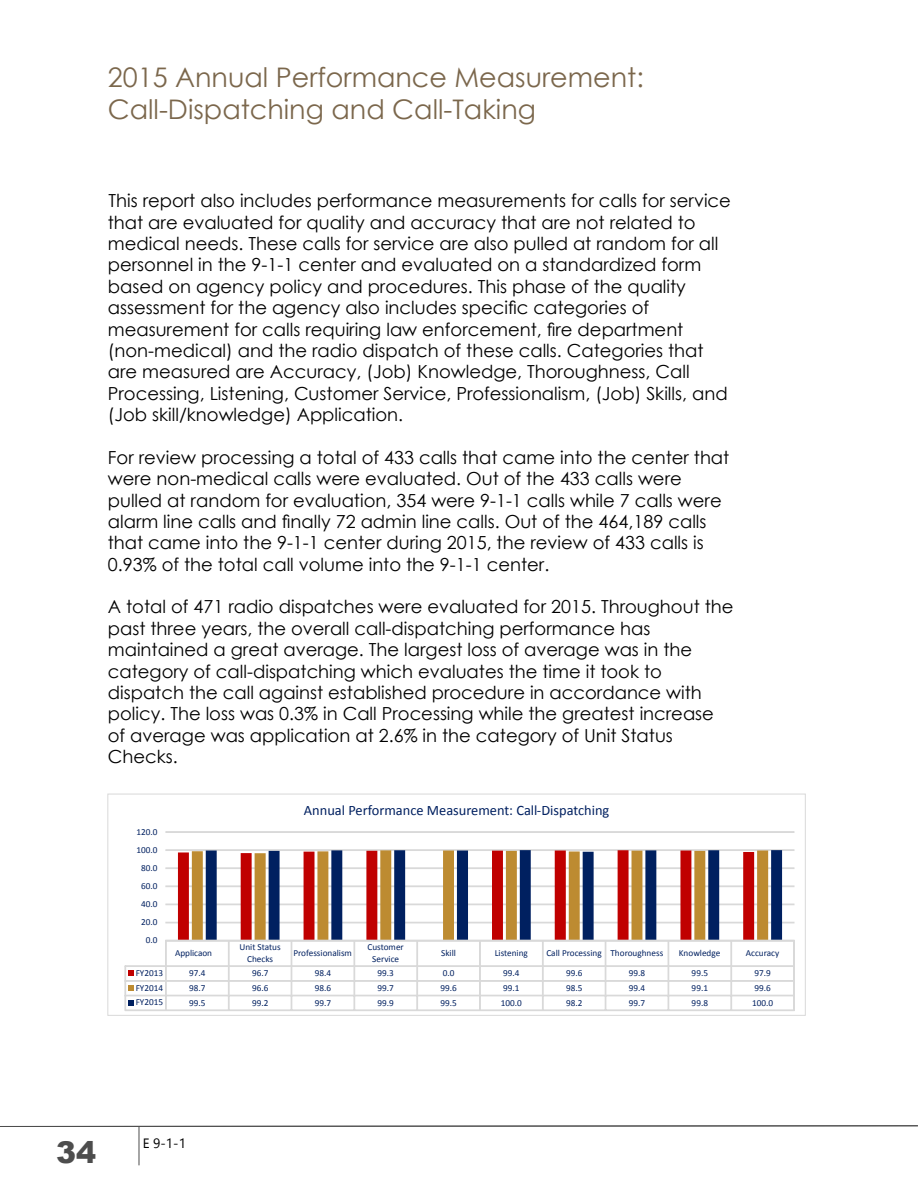
<style>
.page{position:relative;width:918px;height:1188px;background:#fff}
.page>*{position:absolute;margin:0;border:0;box-sizing:border-box;transform-origin:0 0}
.t1{font:900 30px "Arial";color:#4d4d4d}
.t2{font:27px/32.1px "Century Gothic";color:#7b674c}
.t3{font:18px/21.3px "Century Gothic";color:#000}
.t4{font:14.4px "Calibri";color:#002060}
.t5{font:13.5px "Gadugi";color:#000}
.t6{font:9.3px/11.2px "Calibri";color:#002060;text-align:center}
</style>
<div class="page">
<hr style="left:166px;top:922px;width:628px;height:1px;background:#d9d9d9">
<hr style="left:166px;top:904px;width:628px;height:1px;background:#d9d9d9">
<hr style="left:166px;top:886px;width:628px;height:1px;background:#d9d9d9">
<hr style="left:166px;top:868px;width:628px;height:1px;background:#d9d9d9">
<hr style="left:166px;top:850px;width:628px;height:1px;background:#d9d9d9">
<hr style="left:166px;top:832px;width:628px;height:1px;background:#d9d9d9">
<svg style="left:178px;top:850px;width:14px;height:90px"></svg>
<svg style="left:192px;top:850px;width:14px;height:90px"></svg>
<svg style="left:206px;top:850px;width:576px;height:90px"></svg>
<hr style="left:166px;top:940px;width:628px;height:1px;background:#d9d9d9">
<svg style="left:125px;top:941px;width:670px;height:70px"></svg>
<div style="left:107px;top:794px;width:699px;height:222px;border:1px solid #d9d9d9"></div>
<hr style="left:139px;top:1126px;width:1px;height:39px;background:#4d4d4d">
<svg style="left:0;top:1125px;width:918px;height:2px;background:#838383"></svg>
<h2 class="t2" style="left:108px;top:60px;width:538px">2015 Annual Performance Measurement:<br>Call-Dispatching and Call-Taking</h2>
<p class="t3" style="left:108px;top:190px;width:625px">This report also includes performance measurements for calls for service that are evaluated for quality and accuracy that are not related to medical needs. These calls for service are also pulled at random for all personnel in the 9-1-1 center and evaluated on a standardized form based on agency policy and procedures. This phase of the quality assessment for the agency also includes specific categories of measurement for calls requiring law enforcement, fire department (non-medical) and the radio dispatch of these calls. Categories that are measured are Accuracy, (Job) Knowledge, Thoroughness, Call Processing, Listening, Customer Service, Professionalism, (Job) Skills, and (Job skill/knowledge) Application.</p>
<p class="t3" style="left:108px;top:446px;width:623px">For review processing a total of 433 calls that came into the center that were non-medical calls were evaluated. Out of the 433 calls were pulled at random for evaluation, 354 were 9-1-1 calls while 7 calls were alarm line calls and finally 72 admin line calls. Out of the 464,189 calls that came into the 9-1-1 center during 2015, the review of 433 calls is 0.93% of the total call volume into the 9-1-1 center.</p>
<p class="t3" style="left:108px;top:596px;width:627px">A total of 471 radio dispatches were evaluated for 2015. Throughout the past three years, the overall call-dispatching performance has maintained a great average. The largest loss of average was in the category of call-dispatching which evaluates the time it took to dispatch the call against established procedure in accordance with policy. The loss was 0.3% in Call Processing while the greatest increase of average was application at 2.6% in the category of Unit Status Checks.</p>
<p class="t6" style="left:136px;top:826px;width:23px">120.0</p>
<p class="t6" style="left:136px;top:844px;width:23px">100.0</p>
<p class="t6" style="left:141px;top:862px;width:18px">80.0</p>
<p class="t6" style="left:141px;top:880px;width:18px">60.0</p>
<p class="t6" style="left:141px;top:898px;width:18px">40.0</p>
<p class="t6" style="left:141px;top:917px;width:18px">20.0</p>
<p class="t6" style="left:146px;top:935px;width:13px">0.0</p>
<p class="t4" style="left:304px;top:801px;width:307px">Annual Performance Measurement: Call-Dispatching</p>
<p class="t6" style="left:175px;top:947px;width:39px">Applicaon</p>
<p class="t6" style="left:239px;top:942px;width:43px">Unit Status<br>Checks</p>
<p class="t6" style="left:293px;top:947px;width:60px">Professionalism</p>
<p class="t6" style="left:368px;top:942px;width:38px">Customer<br>Service</p>
<p class="t6" style="left:441px;top:947px;width:16px">Skill</p>
<p class="t6" style="left:495px;top:947px;width:35px">Listening</p>
<p class="t6" style="left:546px;top:947px;width:118px">Call Processing Thoroughness</p>
<p class="t6" style="left:679px;top:947px;width:43px">Knowledge</p>
<p class="t6" style="left:746px;top:947px;width:35px">Accuracy</p>
<p class="t6" style="left:136px;top:967px;width:29px">FY2013</p>
<p class="t6" style="left:189px;top:967px;width:18px">97.4</p>
<p class="t6" style="left:252px;top:967px;width:18px">96.7</p>
<p class="t6" style="left:315px;top:967px;width:18px">98.4</p>
<p class="t6" style="left:378px;top:967px;width:18px">99.3</p>
<p class="t6" style="left:443px;top:967px;width:13px">0.0</p>
<p class="t6" style="left:503px;top:967px;width:18px">99.4</p>
<p class="t6" style="left:566px;top:967px;width:18px">99.6</p>
<p class="t6" style="left:629px;top:967px;width:18px">99.8</p>
<p class="t6" style="left:692px;top:967px;width:18px">99.5</p>
<p class="t6" style="left:755px;top:967px;width:18px">97.9</p>
<p class="t6" style="left:136px;top:982px;width:29px">FY2014</p>
<p class="t6" style="left:189px;top:982px;width:18px">98.7</p>
<p class="t6" style="left:252px;top:982px;width:18px">96.6</p>
<p class="t6" style="left:315px;top:982px;width:18px">98.6</p>
<p class="t6" style="left:378px;top:982px;width:18px">99.7</p>
<p class="t6" style="left:440px;top:982px;width:18px">99.6</p>
<p class="t6" style="left:503px;top:982px;width:18px">99.1</p>
<p class="t6" style="left:566px;top:982px;width:18px">98.5</p>
<p class="t6" style="left:629px;top:982px;width:18px">99.4</p>
<p class="t6" style="left:692px;top:982px;width:18px">99.1</p>
<p class="t6" style="left:755px;top:982px;width:18px">99.6</p>
<p class="t6" style="left:136px;top:997px;width:29px">FY2015</p>
<p class="t6" style="left:189px;top:997px;width:18px">99.5</p>
<p class="t6" style="left:252px;top:997px;width:18px">99.2</p>
<p class="t6" style="left:315px;top:997px;width:18px">99.7</p>
<p class="t6" style="left:378px;top:997px;width:18px">99.9</p>
<p class="t6" style="left:440px;top:997px;width:18px">99.5</p>
<p class="t6" style="left:501px;top:997px;width:23px">100.0</p>
<p class="t6" style="left:566px;top:997px;width:18px">98.2</p>
<p class="t6" style="left:629px;top:997px;width:18px">99.7</p>
<p class="t6" style="left:692px;top:997px;width:18px">99.8</p>
<p class="t6" style="left:752px;top:997px;width:23px">100.0</p>
<h1 class="t1" style="left:56px;top:1131px;width:42px">34</h1>
<p class="t5" style="left:143px;top:1135px;width:45px">E 9-1-1</p>
</div>
